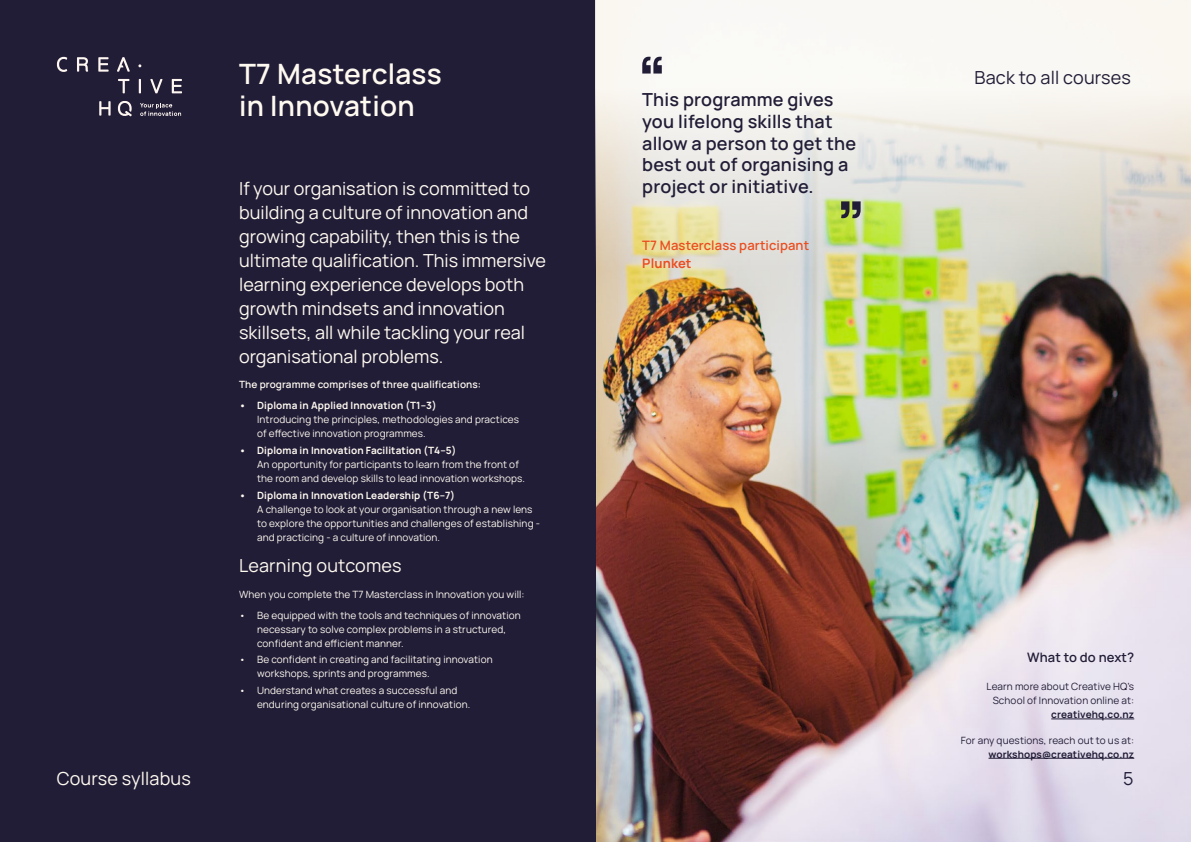
<style>
.page{position:relative;width:1191px;height:842px;background:#fff}
.page>*{position:absolute;margin:0;border:0;box-sizing:border-box;transform-origin:0 0}
.t1{font:600 28px/32px "Manrope";letter-spacing:.01em;color:#fffaf0}
.t2{font:18px/24px "Manrope";color:#fffaf0}
.t3{font:600 18px/21.6px "Manrope";letter-spacing:.01em;color:#221d37}
.t4{font:18px "Manrope";letter-spacing:.01em;color:#221d37}
.t5{font:18px "Manrope";color:#211c38}
.t6{font:600 13px "Manrope";letter-spacing:.01em;color:#eb4d1f}
.t7{font:600 13px "Manrope";letter-spacing:.01em;color:#221d37}
.t8{font:700 13px "Manrope";letter-spacing:.01em;color:#eb4d1f}
.t9{font:10px/14px "Manrope";letter-spacing:.01em;color:#fffaf0}
.t10{font:700 10px "Manrope";letter-spacing:.01em;color:#fffaf0}
.t11{font:10px/14px "Manrope";letter-spacing:.01em;color:#221d37;text-align:right}
.t12{font:600 10px "Manrope";letter-spacing:.01em;color:#fffaf0}
.t13{font:700 10px "Manrope";letter-spacing:.01em;color:#221d37}
</style>
<div class="page">
<img style="left:595px;top:270px;width:596px;height:572px">
<div style="left:0;top:0;width:595px;height:842px;background:#221d37"></div>
<svg style="left:595px;top:0;width:596px;height:270px"></svg>
<hr style="left:1051px;top:719px;width:83px;height:1px;background:#221d37">
<hr style="left:988px;top:758px;width:146px;height:1px;background:#221d37">
<svg style="left:642px;top:56px;width:20px;height:18px"></svg>
<svg style="left:841px;top:201px;width:19px;height:18px"></svg>
<svg style="left:57px;top:57px;width:10px;height:15px"></svg>
<svg style="left:77px;top:57px;width:11px;height:15px"></svg>
<svg style="left:98px;top:57px;width:11px;height:15px"></svg>
<svg style="left:118px;top:79px;width:11px;height:14px"></svg>
<svg style="left:139px;top:79px;width:2px;height:14px"></svg>
<svg style="left:150px;top:79px;width:12px;height:14px"></svg>
<svg style="left:172px;top:79px;width:10px;height:14px"></svg>
<svg style="left:99px;top:101px;width:12px;height:15px"></svg>
<svg style="left:118px;top:101px;width:14px;height:15px"></svg>
<svg style="left:117px;top:57px;width:13px;height:15px"></svg>
<svg style="left:140px;top:103px;width:41px;height:13px"></svg>
<h1 class="t1" style="left:239px;top:56px;width:204px">T7 Masterclass in Innovation</h1>
<p class="t2" style="left:239px;top:176px;width:308px">If your organisation is committed to building a culture of innovation and growing capability, then this is the ultimate qualification. This immersive learning experience develops both growth mindsets and innovation skillsets, all while tackling your real organisational problems.</p>
<p class="t12" style="left:239px;top:378px;width:244px">The programme comprises of three qualifications:</p>
<p class="t10" style="left:239px;top:399px;width:199px">• Diploma in Applied Innovation (T1–3)</p>
<p class="t9" style="left:257px;top:412px;width:263px">Introducing the principles, methodologies and practices of effective innovation programmes.</p>
<p class="t10" style="left:239px;top:444px;width:219px">• Diploma in Innovation Facilitation (T4–5)</p>
<p class="t9" style="left:257px;top:457px;width:269px">An opportunity for participants to learn from the front of the room and develop skills to lead innovation workshops.</p>
<p class="t10" style="left:239px;top:488px;width:217px">• Diploma in Innovation Leadership (T6–7)</p>
<p class="t9" style="left:257px;top:502px;width:284px">A challenge to look at your organisation through a new lens to explore the opportunities and challenges of establishing - and practicing - a culture of innovation.</p>
<h2 class="t2" style="left:239px;top:553px;width:164px">Learning outcomes</h2>
<p class="t9" style="left:239px;top:586px;width:287px">When you complete the T7 Masterclass in Innovation you will:</p>
<p class="t9" style="left:257px;top:607px;width:265px;text-indent:-18px">• Be equipped with the tools and techniques of innovation necessary to solve complex problems in a structured, confident and efficient manner.</p>
<p class="t9" style="left:257px;top:652px;width:237px;text-indent:-18px">• Be confident in creating and facilitating innovation workshops, sprints and programmes.</p>
<p class="t9" style="left:257px;top:683px;width:215px;text-indent:-18px">• Understand what creates a successful and enduring organisational culture of innovation.</p>
<h2 class="t3" style="left:642px;top:88px;width:215px">This programme gives you lifelong skills that allow a person to get the best out of organising a project or initiative.</h2>
<h3 class="t6" style="left:642px;top:237px;width:168px">T7 Masterclass participant</h3>
<h3 class="t8" style="left:642px;top:255px;width:51px">Plunket</h3>
<h2 class="t4" style="left:974px;top:65px;width:158px">Back to all courses</h2>
<h3 class="t7" style="left:1027px;top:648px;width:109px">What to do next?</h3>
<p class="t11" style="left:986px;top:679px;width:149px">Learn more about Creative HQ’s<br>School of Innovation online at:</p>
<p class="t13" style="left:1051px;top:708px;width:84px">creativehq.co.nz</p>
<p class="t11" style="left:961px;top:733px;width:175px">For any questions, reach out to us at:</p>
<p class="t13" style="left:988px;top:747px;width:147px">workshops@creativehq.co.nz</p>
<h2 class="t2" style="left:57px;top:766px;width:136px">Course syllabus</h2>
<h2 class="t5" style="left:1123px;top:766px;width:12px">5</h2>
</div>
